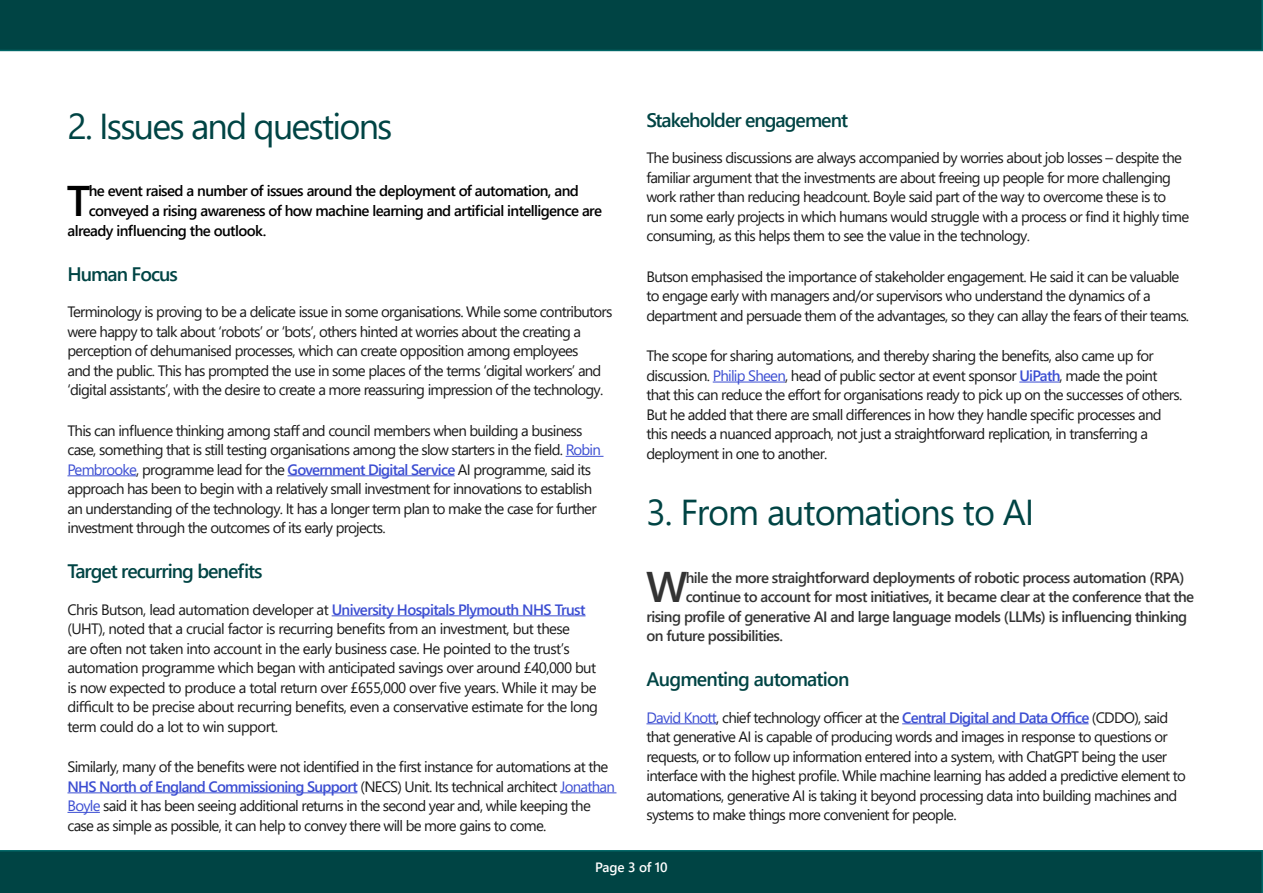
<style>
.page{position:relative;width:1263px;height:893px;background:#fff}
.page>*{position:absolute;margin:0;border:0;box-sizing:border-box;transform-origin:0 0}
.t1{font:600 42.9px "Segoe UI";color:#000}
.t2{font:600 42.9px "Segoe UI";color:#333}
.t3{font:36px "Segoe UI";letter-spacing:-.04em;color:#044}
.t4{font:600 19.5px "Segoe UI";letter-spacing:-.05em;color:#044}
.t5{font:15px/19.5px "Segoe UI";letter-spacing:-.05em;color:#1a1a1a}
.t6{font:600 15px "Segoe UI";letter-spacing:-.04em;color:#333}
.t7{font:600 15px "Segoe UI";letter-spacing:-.04em;color:#000}
.t8{font:600 13.5px "Segoe UI";letter-spacing:-.01em;color:#fff}
.s1{color:#3c4ed2}
.s2{font-weight:600;color:#3c4ed2}
</style>
<div class="page">
<div style="left:0;top:850px;width:1263px;height:43px;background:#044"></div>
<div style="left:0;top:0;width:1263px;height:51px;background:#044"></div>
<hr style="left:566px;top:456px;width:37px;height:1px;background:#3c4ed2">
<hr style="left:68px;top:475px;width:68px;height:1px;background:#3c4ed2">
<hr style="left:288px;top:475px;width:167px;height:1px;background:#3c4ed2">
<hr style="left:332px;top:615px;width:254px;height:1px;background:#3c4ed2">
<hr style="left:68px;top:792px;width:289px;height:1px;background:#3c4ed2">
<hr style="left:560px;top:792px;width:56px;height:1px;background:#3c4ed2">
<hr style="left:68px;top:812px;width:32px;height:1px;background:#3c4ed2">
<hr style="left:713px;top:382px;width:72px;height:1px;background:#3c4ed2">
<hr style="left:1019px;top:382px;width:40px;height:1px;background:#3c4ed2">
<hr style="left:646px;top:723px;width:70px;height:1px;background:#3c4ed2">
<hr style="left:902px;top:723px;width:186px;height:1px;background:#3c4ed2">
<h2 class="t3" style="left:68px;top:92px;width:327px">2. Issues and questions</h2>
<h1 class="t1" style="left:67px;top:160px;width:25px">T</h1>
<p class="t7" style="left:89px;top:177px;width:492px">he event raised a number of issues around the deployment of automation, and</p>
<p class="t7" style="left:89px;top:197px;width:515px">conveyed a rising awareness of how machine learning and artificial intelligence are</p>
<p class="t7" style="left:67px;top:216px;width:201px">already influencing the outlook.</p>
<h3 class="t4" style="left:68px;top:255px;width:112px">Human Focus</h3>
<p class="t5" style="left:68px;top:301px;width:546px">Terminology is proving to be a delicate issue in some organisations. While some contributors were happy to talk about ‘robots’ or ‘bots’, others hinted at worries about the creating a perception of dehumanised processes, which can create opposition among employees<br>and the public. This has prompted the use in some places of the terms ‘digital workers’ and ‘digital assistants’, with the desire to create a more reassuring impression of the technology.</p>
<p class="t5" style="left:68px;top:419px;width:535px">This can influence thinking among staff and council members when building a business case, something that is still testing organisations among the slow starters in the field. <span class="s1">Robin Pembrooke</span>, programme lead for the <span class="s2">Government Digital Service</span> AI programme, said its approach has been to begin with a relatively small investment for innovations to establish an understanding of the technology. It has a longer term plan to make the case for further investment through the outcomes of its early projects.</p>
<h3 class="t4" style="left:68px;top:553px;width:197px">Target recurring benefits</h3>
<p class="t5" style="left:68px;top:598px;width:532px">Chris Butson, lead automation developer at <span class="s2">University Hospitals Plymouth NHS Trust </span>(UHT), noted that a crucial factor is recurring benefits from an investment, but these<br>are often not taken into account in the early business case. He pointed to the trust’s automation programme which began with anticipated savings over around £40,000 but is now expected to produce a total return over £655,000 over five years. While it may be difficult to be precise about recurring benefits, even a conservative estimate for the long term could do a lot to win support.</p>
<p class="t5" style="left:68px;top:756px;width:549px">Similarly, many of the benefits were not identified in the first instance for automations at the <span class="s2">NHS North of England Commissioning Support</span> (NECS) Unit. Its technical architect <span class="s1">Jonathan Boyle</span> said it has been seeing additional returns in the second year and, while keeping the case as simple as possible, it can help to convey there will be more gains to come.</p>
<h3 class="t4" style="left:646px;top:101px;width:203px">Stakeholder engagement</h3>
<p class="t5" style="left:646px;top:147px;width:544px">The business discussions are always accompanied by worries about job losses – despite the familiar argument that the investments are about freeing up people for more challenging work rather than reducing headcount. Boyle said part of the way to overcome these is to run some early projects in which humans would struggle with a process or find it highly time consuming, as this helps them to see the value in the technology.</p>
<p class="t5" style="left:646px;top:265px;width:544px">Butson emphasised the importance of stakeholder engagement. He said it can be valuable to engage early with managers and/or supervisors who understand the dynamics of a department and persuade them of the advantages, so they can allay the fears of their teams.</p>
<p class="t5" style="left:646px;top:345px;width:537px">The scope for sharing automations, and thereby sharing the benefits, also came up for discussion. <span class="s1">Philip Sheen</span>, head of public sector at event sponsor <span class="s2">UiPath</span>, made the point that this can reduce the effort for organisations ready to pick up on the successes of others.<br>But he added that there are small differences in how they handle specific processes and this needs a nuanced approach, not just a straightforward replication, in transferring a deployment in one to another.</p>
<h2 class="t3" style="left:646px;top:478px;width:390px">3. From automations to AI</h2>
<h1 class="t2" style="left:646px;top:546px;width:43px">W</h1>
<p class="t6" style="left:686px;top:563px;width:500px">hile the more straightforward deployments of robotic process automation (RPA)</p>
<p class="t6" style="left:686px;top:583px;width:510px">continue to account for most initiatives, it became clear at the conference that the</p>
<p class="t6" style="left:646px;top:602px;width:542px">rising profile of generative AI and large language models (LLMs) is influencing thinking</p>
<p class="t6" style="left:646px;top:622px;width:138px">on future possibilities.</p>
<h3 class="t4" style="left:646px;top:661px;width:204px">Augmenting automation</h3>
<p class="t5" style="left:646px;top:706px;width:541px"><span class="s1">David Knott</span>, chief technology officer at the <span class="s2">Central Digital and Data Office</span> (CDDO), said that generative AI is capable of producing words and images in response to questions or requests, or to follow up information entered into a system, with ChatGPT being the user interface with the highest profile. While machine learning has added a predictive element to automations, generative AI is taking it beyond processing data into building machines and systems to make things more convenient for people.</p>
<p class="t8" style="left:595px;top:855px;width:74px">Page 3 of 10</p>
</div>
